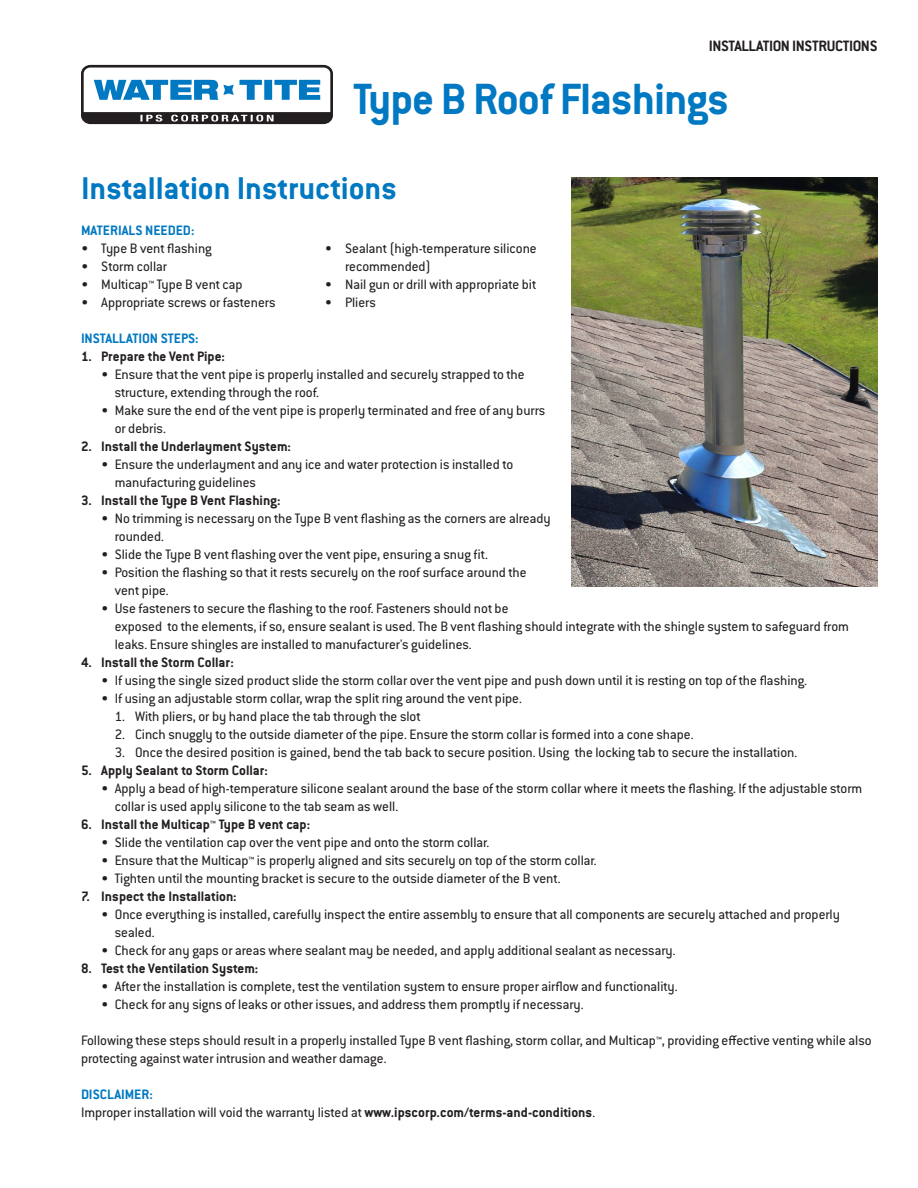
<style>
.page{position:relative;width:918px;height:1188px;background:#fff}
.page>*{position:absolute;margin:0;border:0;box-sizing:border-box;transform-origin:0 0}
.t1{font:700 48px "Conduit ITC Std";letter-spacing:-.02em;color:#0079c2}
.t2{font:700 34.5px "Conduit ITC Std";color:#0079c2}
.t3{font:700 16.5px "Conduit ITC Std";letter-spacing:-.02em;color:#231f20}
.t4{font:15px/18px "Conduit ITC Std";color:#231f20}
.t5{font:700 15px "Conduit ITC Std";color:#231f20}
.t6{font:700 15px "Conduit ITC Std";color:#0079c2}
.s1{font-weight:700}
</style>
<div class="page">
<svg style="left:81px;top:65px;width:252px;height:59px;background:#373334"></svg>
<svg style="left:84px;top:68px;width:246px;height:54px"></svg>
<img style="left:571px;top:177px;width:307px;height:410px">
<p class="t3" style="left:709px;top:36px;width:170px">INSTALLATION INSTRUCTIONS</p>
<p class="t1" style="left:353px;top:70px;width:377px">Type B Roof Flashings</p>
<p class="t2" style="left:81px;top:167px;width:318px">Installation Instructions</p>
<p class="t6" style="left:81px;top:221px;width:115px">MATERIALS NEEDED:</p>
<p class="t4" style="left:81px;top:238px;width:132px">• Type B vent flashing</p>
<p class="t4" style="left:81px;top:256px;width:88px">• Storm collar</p>
<p class="t4" style="left:81px;top:274px;width:163px">• Multicap™ Type B vent cap</p>
<p class="t4" style="left:81px;top:292px;width:196px">• Appropriate screws or fasteners</p>
<p class="t4" style="left:345px;top:238px;width:193px;text-indent:-20px">• Sealant (high-temperature silicone recommended)</p>
<p class="t4" style="left:325px;top:274px;width:213px">• Nail gun or drill with appropriate bit</p>
<p class="t4" style="left:325px;top:292px;width:52px">• Pliers</p>
<p class="t6" style="left:81px;top:329px;width:119px">INSTALLATION STEPS:</p>
<p class="t5" style="left:81px;top:347px;width:146px">1. Prepare the Vent Pipe:</p>
<p class="t4" style="left:115px;top:365px;width:411px;text-indent:-14px">• Ensure that the vent pipe is properly installed and securely strapped to the structure, extending through the roof.</p>
<p class="t4" style="left:115px;top:401px;width:432px;text-indent:-14px">• Make sure the end of the vent pipe is properly terminated and free of any burrs or debris.</p>
<p class="t5" style="left:81px;top:437px;width:211px">2. Install the Underlayment System:</p>
<p class="t4" style="left:115px;top:455px;width:400px;text-indent:-14px">• Ensure the underlayment and any ice and water protection is installed to manufacturing guidelines</p>
<p class="t5" style="left:81px;top:491px;width:201px">3. Install the Type B Vent Flashing:</p>
<p class="t4" style="left:115px;top:509px;width:438px;text-indent:-14px">• No trimming is necessary on the Type B vent flashing as the corners are already rounded.</p>
<p class="t4" style="left:101px;top:545px;width:388px">• Slide the Type B vent flashing over the vent pipe, ensuring a snug fit.</p>
<p class="t4" style="left:115px;top:563px;width:413px;text-indent:-14px">• Position the flashing so that it rests securely on the roof surface around the vent pipe.</p>
<p class="t4" style="left:115px;top:599px;width:736px;text-indent:-14px">• Use fasteners to secure the flashing to the roof. Fasteners should not be<br>exposed to the elements, if so, ensure sealant is used. The B vent flashing should integrate with the shingle system to safeguard from leaks. Ensure shingles are installed to manufacturer's guidelines.</p>
<p class="t5" style="left:81px;top:653px;width:154px">4. Install the Storm Collar:</p>
<p class="t4" style="left:101px;top:671px;width:707px">• If using the single sized product slide the storm collar over the vent pipe and push down until it is resting on top of the flashing.</p>
<p class="t4" style="left:101px;top:689px;width:422px">• If using an adjustable storm collar, wrap the split ring around the vent pipe.</p>
<p class="t4" style="left:115px;top:707px;width:307px">1. With pliers, or by hand place the tab through the slot</p>
<p class="t4" style="left:115px;top:725px;width:580px">2. Cinch snuggly to the outside diameter of the pipe. Ensure the storm collar is formed into a cone shape.</p>
<p class="t4" style="left:115px;top:743px;width:684px">3. Once the desired position is gained, bend the tab back to secure position. Using the locking tab to secure the installation.</p>
<p class="t5" style="left:81px;top:761px;width:189px">5. Apply Sealant to Storm Collar:</p>
<p class="t4" style="left:115px;top:779px;width:749px;text-indent:-14px">• Apply a bead of high-temperature silicone sealant around the base of the storm collar where it meets the flashing. If the adjustable storm collar is used apply silicone to the tab seam as well.</p>
<p class="t5" style="left:81px;top:815px;width:231px">6. Install the Multicap™ Type B vent cap:</p>
<p class="t4" style="left:101px;top:833px;width:390px">• Slide the ventilation cap over the vent pipe and onto the storm collar.</p>
<p class="t4" style="left:101px;top:851px;width:497px">• Ensure that the Multicap™ is properly aligned and sits securely on top of the storm collar.</p>
<p class="t4" style="left:101px;top:869px;width:461px">• Tighten until the mounting bracket is secure to the outside diameter of the B vent.</p>
<p class="t5" style="left:81px;top:887px;width:157px">7. Inspect the Installation:</p>
<p class="t4" style="left:115px;top:905px;width:727px;text-indent:-14px">• Once everything is installed, carefully inspect the entire assembly to ensure that all components are securely attached and properly sealed.</p>
<p class="t4" style="left:101px;top:941px;width:576px">• Check for any gaps or areas where sealant may be needed, and apply additional sealant as necessary.</p>
<p class="t5" style="left:81px;top:959px;width:179px">8. Test the Ventilation System:</p>
<p class="t4" style="left:101px;top:977px;width:578px">• After the installation is complete, test the ventilation system to ensure proper airflow and functionality.</p>
<p class="t4" style="left:101px;top:995px;width:484px">• Check for any signs of leaks or other issues, and address them promptly if necessary.</p>
<p class="t4" style="left:81px;top:1031px;width:792px">Following these steps should result in a properly installed Type B vent flashing, storm collar, and Multicap™, providing effective venting while also protecting against water intrusion and weather damage.</p>
<p class="t6" style="left:81px;top:1085px;width:73px">DISCLAIMER:</p>
<p class="t4" style="left:81px;top:1103px;width:516px">Improper installation will void the warranty listed at <span class="s1">www.ipscorp.com/terms-and-conditions</span>.</p>
</div>
